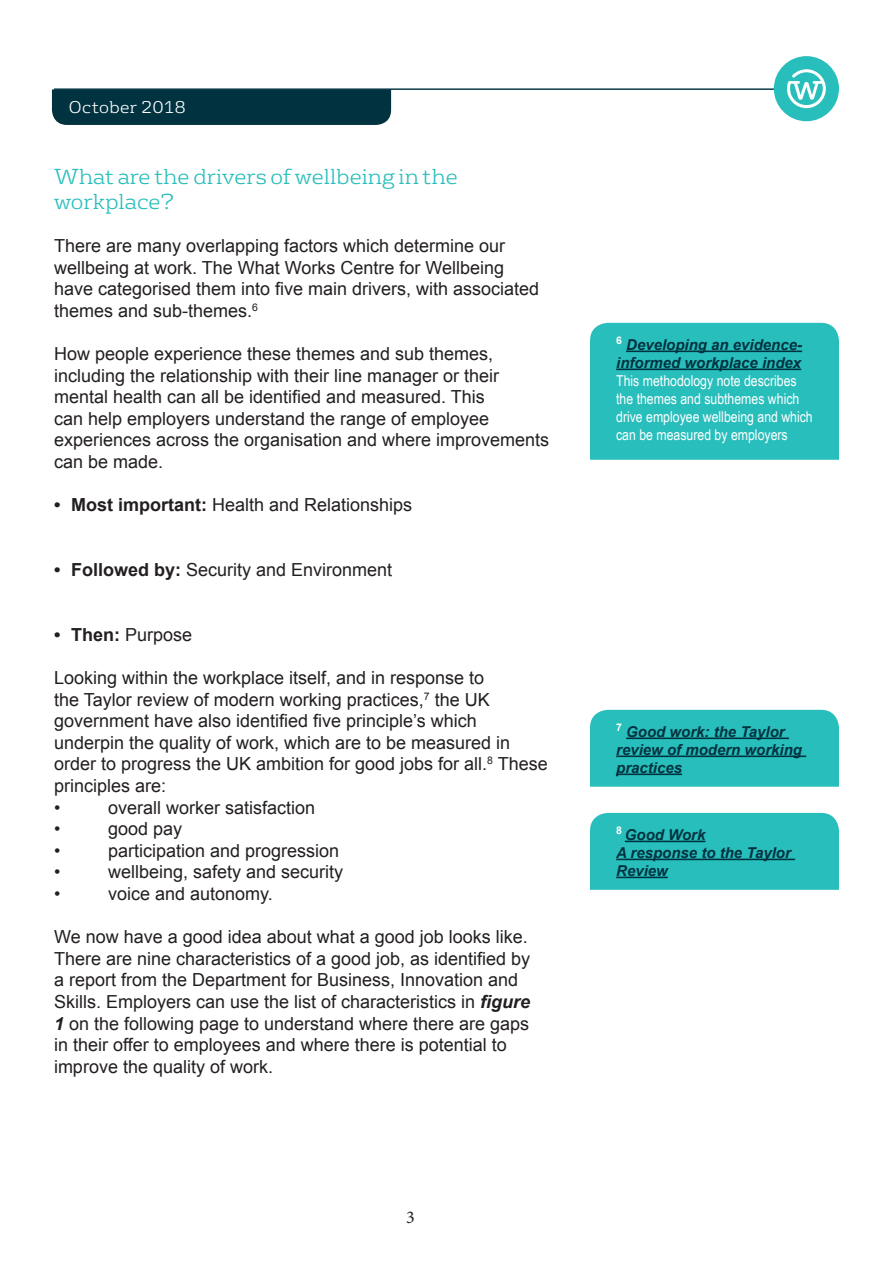
<style>
.page{position:relative;width:893px;height:1263px;background:#fff}
.page>*{position:absolute;margin:0;border:0;box-sizing:border-box;transform-origin:0 0}
.t1{font:300 21px/25.2px "FS Rufus";color:#28bebb}
.t2{font:18px/21.6px "Arial";color:#231f20}
.t3{font:18px "Minion Pro";color:#231f20}
.t4{font:300 16.5px "FS Rufus";letter-spacing:.02em;color:#fff}
.t5{font:italic 700 15px/18px "Arial";color:#003240}
.t6{font:15px/18px "Arial Narrow";color:#fff}
.s1{font-weight:700}
.s2{font-weight:700;font-style:italic}
</style>
<div class="page">
<hr style="left:54px;top:88px;width:721px;height:2px;background:#003240">
<div style="left:774px;top:56px;width:65px;height:65px;background:#28bebb;border-radius:50%"></div>
<svg style="left:787px;top:69px;width:39px;height:39px"></svg>
<div style="left:52px;top:89px;width:339px;height:36px;background:#003240"></div>
<div style="left:590px;top:323px;width:249px;height:137px;background:#28bebb"></div>
<hr style="left:626px;top:351px;width:176px;height:1px;background:#003240">
<hr style="left:616px;top:369px;width:185px;height:1px;background:#003240">
<div style="left:590px;top:710px;width:249px;height:77px;background:#28bebb"></div>
<hr style="left:626px;top:737px;width:163px;height:2px;background:#003240">
<hr style="left:616px;top:755px;width:190px;height:2px;background:#003240">
<hr style="left:616px;top:773px;width:66px;height:2px;background:#003240">
<div style="left:590px;top:813px;width:249px;height:77px;background:#28bebb"></div>
<hr style="left:625px;top:841px;width:80px;height:1px;background:#003240">
<hr style="left:616px;top:859px;width:179px;height:1px;background:#003240">
<hr style="left:616px;top:877px;width:52px;height:1px;background:#003240">
<p class="t4" style="left:69px;top:94px;width:119px">October 2018</p>
<p class="t1" style="left:54px;top:162px;width:405px">What are the drivers of wellbeing in the workplace?</p>
<p class="t2" style="left:54px;top:235px;width:487px">There are many overlapping factors which determine our wellbeing at work. The What Works Centre for Wellbeing have categorised them into five main drivers, with associated themes and sub-themes.<sup>6</sup></p>
<p class="t2" style="left:54px;top:343px;width:497px">How people experience these themes and sub themes, including the relationship with their line manager or their mental health can all be identified and measured. This<br>can help employers understand the range of employee experiences across the organisation and where improvements can be made.</p>
<p class="t2" style="left:54px;top:494px;width:360px"><span class="s1">• Most important:</span> Health and Relationships</p>
<p class="t2" style="left:54px;top:559px;width:340px"><span class="s1">• Followed by:</span> Security and Environment</p>
<p class="t2" style="left:54px;top:623px;width:140px"><span class="s1">• Then:</span> Purpose</p>
<p class="t2" style="left:54px;top:667px;width:495px">Looking within the workplace itself, and in response to<br>the Taylor review of modern working practices,<sup>7</sup> the UK government have also identified five principle’s which underpin the quality of work, which are to be measured in order to progress the UK ambition for good jobs for all.<sup>8</sup> These principles are:</p>
<p class="t2" style="left:54px;top:796px;width:8px">•</p>
<p class="t2" style="left:108px;top:796px;width:209px">overall worker satisfaction</p>
<p class="t2" style="left:54px;top:818px;width:8px">•</p>
<p class="t2" style="left:108px;top:818px;width:76px">good pay</p>
<p class="t2" style="left:54px;top:839px;width:8px">•</p>
<p class="t2" style="left:108px;top:839px;width:233px">participation and progression</p>
<p class="t2" style="left:54px;top:861px;width:8px">•</p>
<p class="t2" style="left:108px;top:861px;width:237px">wellbeing, safety and security</p>
<p class="t2" style="left:54px;top:883px;width:8px">•</p>
<p class="t2" style="left:108px;top:883px;width:166px">voice and autonomy.</p>
<p class="t2" style="left:54px;top:926px;width:478px">We now have a good idea about what a good job looks like.<br>There are nine characteristics of a good job, as identified by a report from the Department for Business, Innovation and Skills. Employers can use the list of characteristics in <span class="s2">figure 1</span> on the following page to understand where there are gaps in their offer to employees and where there is potential to improve the quality of work.</p>
<p class="t3" style="left:406px;top:1205px;width:10px">3</p>
<p class="t5" style="left:616px;top:336px;width:187px"><sup>6</sup> Developing an evidence&shy;informed workplace index</p>
<p class="t6" style="left:616px;top:371px;width:198px">This methodology note describes the themes and subthemes which drive employee wellbeing and which can be measured by employers</p>
<p class="t5" style="left:616px;top:723px;width:187px"><sup>7</sup> Good work: the Taylor review of modern working practices</p>
<p class="t5" style="left:616px;top:826px;width:91px"><sup>8</sup> Good Work</p>
<p class="t5" style="left:616px;top:844px;width:176px">A response to the Taylor<br>Review</p>
</div>
